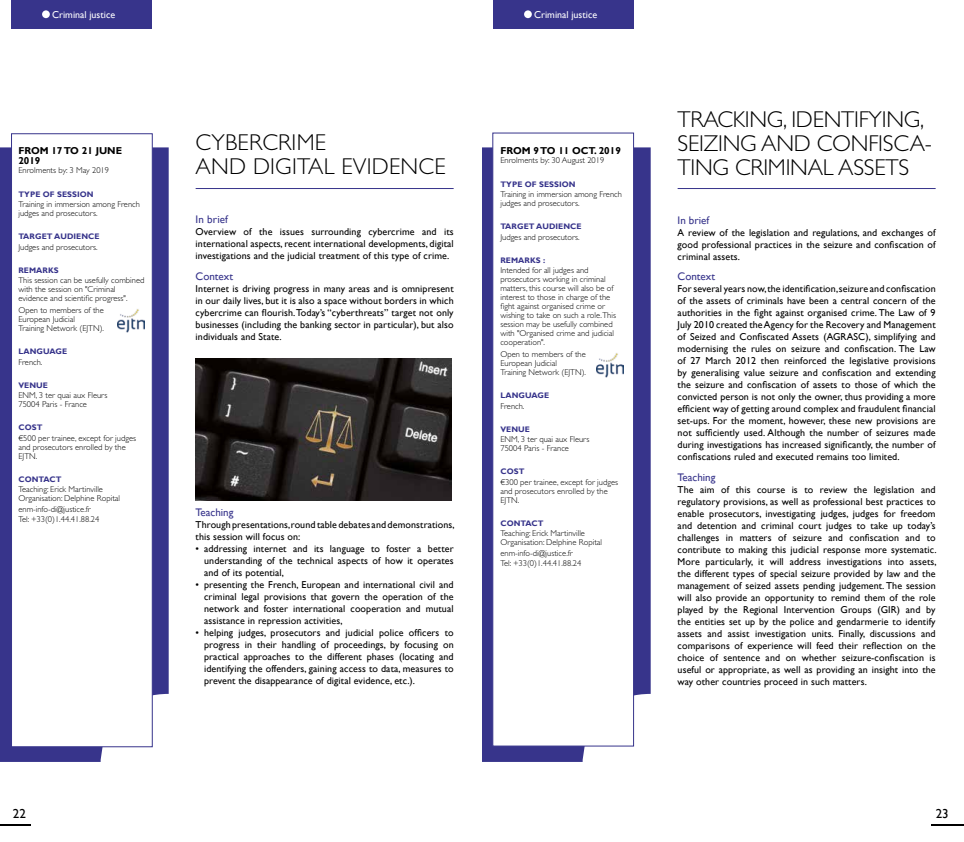
<style>
.page{position:relative;width:964px;height:842px;background:#fff}
.page>*{position:absolute;margin:0;border:0;box-sizing:border-box;transform-origin:0 0}
.t1{font:300 23px/24px "Gill Sans";letter-spacing:-.01em;color:#000}
.t2{font:300 23px/24px "Gill Sans";letter-spacing:.01em;color:#000}
.t3{font:13px "Gill Sans";color:#000}
.t4{font:11px "Gill Sans";color:#37348b}
.t5{font:10px/12px "Gill Sans";letter-spacing:.01em;color:#000;text-align:justify}
.t6{font:700 10px/10px "Gill Sans";color:#000}
.t7{font:10px "Gill Sans";color:#fff}
.t8{font:300 8.5px/9px "Gill Sans";color:#000}
.t9{font:700 8px "Gill Sans";letter-spacing:.01em;color:#37348b}
</style>
<div class="page">
<svg style="left:0;top:147px;width:169px;height:615px;background:#4c4997"></svg>
<svg style="left:482px;top:147px;width:169px;height:615px;background:#4d4a97"></svg>
<hr style="left:0;top:824px;width:30px;height:2px;background:#000">
<hr style="left:931px;top:824px;width:33px;height:2px;background:#000">
<div style="left:492px;top:133px;width:142px;height:613px;background:#fff;border:1px solid #37348b"></div>
<div style="left:11px;top:133px;width:142px;height:614px;background:#fff;border:1px solid #37348b"></div>
<hr style="left:677px;top:188px;width:258px;height:1px;background:#37348b">
<hr style="left:196px;top:188px;width:258px;height:1px;background:#37348b">
<div style="left:11px;top:0;width:141px;height:29px;background:#37348b"></div>
<div style="left:42px;top:10px;width:8px;height:8px;background:#fff;border-radius:50%"></div>
<div style="left:493px;top:0;width:141px;height:29px;background:#37348b"></div>
<div style="left:524px;top:10px;width:8px;height:8px;background:#fff;border-radius:50%"></div>
<img style="left:196px;top:359px;width:256px;height:141px">
<img style="left:118px;top:309px;width:27px;height:24px">
<img style="left:596px;top:353px;width:27px;height:24px">
<p class="t7" style="left:52px;top:8px;width:65px">Criminal justice</p>
<p class="t6" style="left:18px;top:146px;width:105px">FROM 17 TO 21 JUNE<br>2019</p>
<p class="t8" style="left:18px;top:166px;width:92px">Enrolments by: 3 May 2019</p>
<p class="t9" style="left:18px;top:189px;width:77px">TYPE OF SESSION</p>
<p class="t8" style="left:18px;top:200px;width:123px">Training in immersion among French judges and prosecutors.</p>
<p class="t9" style="left:18px;top:232px;width:83px">TARGET AUDIENCE</p>
<p class="t8" style="left:18px;top:242px;width:81px">Judges and prosecutors.</p>
<p class="t9" style="left:18px;top:265px;width:42px">REMARKS</p>
<p class="t8" style="left:18px;top:276px;width:127px">This session can be usefully combined with the session on "Criminal evidence and scientific progress".</p>
<p class="t8" style="left:18px;top:306px;width:87px">Open to members of the<br>European Judicial<br>Training Network (EJTN).</p>
<p class="t9" style="left:18px;top:347px;width:50px">LANGUAGE</p>
<p class="t8" style="left:18px;top:357px;width:26px">French.</p>
<p class="t9" style="left:18px;top:380px;width:31px">VENUE</p>
<p class="t8" style="left:18px;top:391px;width:91px">ENM, 3 ter quai aux Fleurs<br>75004 Paris - France</p>
<p class="t9" style="left:18px;top:423px;width:25px">COST</p>
<p class="t8" style="left:18px;top:433px;width:119px">€500 per trainee, except for judges and prosecutors enrolled by the<br>EJTN.</p>
<p class="t9" style="left:18px;top:474px;width:45px">CONTACT</p>
<p class="t8" style="left:18px;top:485px;width:103px">Teaching: Erick Martinville<br>Organisation: Delphine Ropital</p>
<p class="t8" style="left:18px;top:504px;width:82px;line-height:10.4px">enm-info-di@justice.fr<br>Tel: +33(0)1.44.41.88.24</p>
<h1 class="t2" style="left:196px;top:131px;width:251px">CYBERCRIME<br>AND DIGITAL EVIDENCE</h1>
<p class="t4" style="left:196px;top:213px;width:34px">In brief</p>
<p class="t5" style="left:196px;top:226px;width:259px">Overview of the issues surrounding cybercrime and its international aspects, recent international developments, digital investigations and the judicial treatment of this type of crime.</p>
<p class="t4" style="left:196px;top:269px;width:39px">Context</p>
<p class="t5" style="left:196px;top:282px;width:260px">Internet is driving progress in many areas and is omnipresent in our daily lives, but it is also a space without borders in which cybercrime can flourish. Today’s “cyberthreats” target not only businesses (including the banking sector in particular), but also individuals and State.</p>
<p class="t4" style="left:196px;top:506px;width:39px">Teaching</p>
<p class="t5" style="left:196px;top:519px;width:260px">Through presentations,round table debates and demonstrations, this session will focus on:</p>
<p class="t5" style="left:204px;top:543px;width:251px;text-indent:-8px">• addressing internet and its language to foster a better understanding of the technical aspects of how it operates and of its potential,</p>
<p class="t5" style="left:204px;top:579px;width:251px;text-indent:-8px">• presenting the French, European and international civil and criminal legal provisions that govern the operation of the network and foster international cooperation and mutual assistance in repression activities,</p>
<p class="t5" style="left:204px;top:627px;width:251px;text-indent:-8px">• helping judges, prosecutors and judicial police officers to progress in their handling of proceedings, by focusing on practical approaches to the different phases (locating and identifying the offenders, gaining access to data, measures to prevent the disappearance of digital evidence, etc.).</p>
<p class="t7" style="left:534px;top:8px;width:65px">Criminal justice</p>
<p class="t6" style="left:500px;top:146px;width:122px">FROM 9 TO 11 OCT. 2019</p>
<p class="t8" style="left:500px;top:156px;width:105px">Enrolments by: 30 August 2019</p>
<p class="t9" style="left:500px;top:179px;width:77px">TYPE OF SESSION</p>
<p class="t8" style="left:500px;top:190px;width:123px">Training in immersion among French judges and prosecutors.</p>
<p class="t9" style="left:500px;top:222px;width:83px">TARGET AUDIENCE</p>
<p class="t8" style="left:500px;top:232px;width:81px">Judges and prosecutors.</p>
<p class="t9" style="left:500px;top:255px;width:46px">REMARKS :</p>
<p class="t8" style="left:500px;top:266px;width:117px">Intended for all judges and prosecutors working in criminal matters, this course will also be of interest to those in charge of the fight against organised crime or wishing to take on such a role.This session may be usefully combined with "Organised crime and judicial cooperation".</p>
<p class="t8" style="left:500px;top:350px;width:87px">Open to members of the<br>European Judicial<br>Training Network (EJTN).</p>
<p class="t9" style="left:500px;top:391px;width:50px">LANGUAGE</p>
<p class="t8" style="left:500px;top:401px;width:26px">French.</p>
<p class="t9" style="left:500px;top:424px;width:31px">VENUE</p>
<p class="t8" style="left:500px;top:435px;width:91px">ENM, 3 ter quai aux Fleurs<br>75004 Paris - France</p>
<p class="t9" style="left:500px;top:467px;width:25px">COST</p>
<p class="t8" style="left:500px;top:477px;width:119px">€300 per trainee, except for judges and prosecutors enrolled by the<br>EJTN.</p>
<p class="t9" style="left:500px;top:518px;width:45px">CONTACT</p>
<p class="t8" style="left:500px;top:529px;width:103px">Teaching: Erick Martinville<br>Organisation: Delphine Ropital</p>
<p class="t8" style="left:500px;top:548px;width:82px;line-height:10.4px">enm-info-di@justice.fr<br>Tel: +33(0)1.44.41.88.24</p>
<h1 class="t1" style="left:677px;top:107px;width:256px">TRACKING, IDENTIFYING,<br>SEIZING AND CONFISCA-<br>TING CRIMINAL ASSETS</h1>
<p class="t4" style="left:677px;top:213px;width:33px">In brief</p>
<p class="t5" style="left:677px;top:226px;width:259px">A review of the legislation and regulations, and exchanges of good professional practices in the seizure and confiscation of criminal assets.</p>
<p class="t4" style="left:677px;top:270px;width:39px">Context</p>
<p class="t5" style="left:677px;top:283px;width:260px">For several years now, the identification, seizure and confiscation of the assets of criminals have been a central concern of the authorities in the fight against organised crime. The Law of 9<br>July 2010 created the Agency for the Recovery and Management of Seized and Confiscated Assets (AGRASC), simplifying and modernising the rules on seizure and confiscation. The Law of 27 March 2012 then reinforced the legislative provisions by generalising value seizure and confiscation and extending the seizure and confiscation of assets to those of which the convicted person is not only the owner, thus providing a more efficient way of getting around complex and fraudulent financial set-ups. For the moment, however, these new provisions are not sufficiently used. Although the number of seizures made during investigations has increased significantly, the number of confiscations ruled and executed remains too limited.</p>
<p class="t4" style="left:677px;top:470px;width:39px">Teaching</p>
<p class="t5" style="left:677px;top:483px;width:260px">The aim of this course is to review the legislation and regulatory provisions, as well as professional best practices to enable prosecutors, investigating judges, judges for freedom and detention and criminal court judges to take up today’s challenges in matters of seizure and confiscation and to contribute to making this judicial response more systematic.<br>More particularly, it will address investigations into assets, the different types of special seizure provided by law and the management of seized assets pending judgement. The session will also provide an opportunity to remind them of the role played by the Regional Intervention Groups (GIR) and by the entities set up by the police and gendarmerie to identify assets and assist investigation units. Finally, discussions and comparisons of experience will feed their reflection on the choice of sentence and on whether seizure-confiscation is useful or appropriate, as well as providing an insight into the way other countries proceed in such matters.</p>
<h2 class="t3" style="left:13px;top:806px;width:14px">22</h2>
<h2 class="t3" style="left:936px;top:806px;width:14px">23</h2>
</div>
